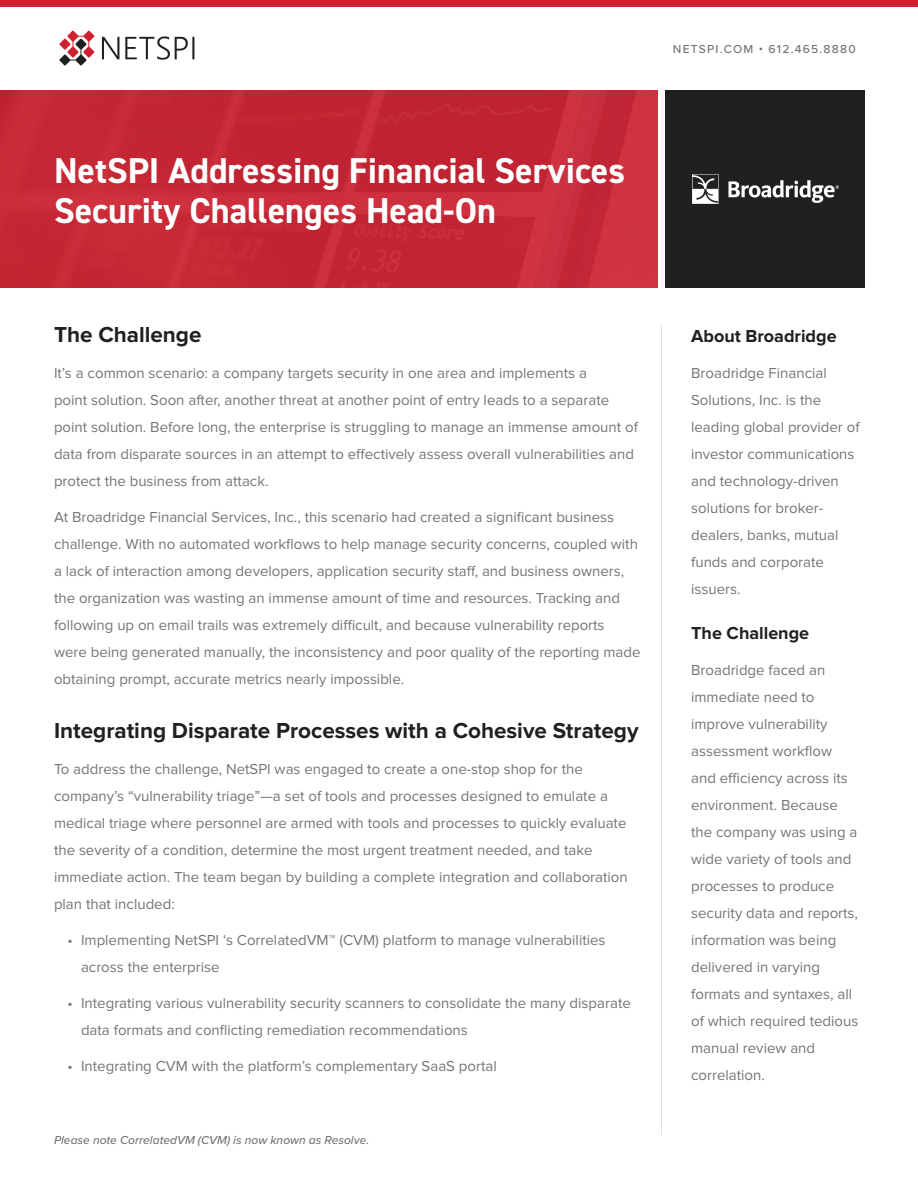
<style>
.page{position:relative;width:918px;height:1188px;background:#fff}
.page>*{position:absolute;margin:0;border:0;box-sizing:border-box;transform-origin:0 0}
.t1{font:700 36px/40.5px "DIN2014";color:#fff}
.t2{font:700 22.5px "Proxima Nova";color:#1f2020}
.t3{font:700 18px "Proxima Nova";color:#1f2020}
.t4{font:15px/27px "Proxima Nova";color:#767575}
.t5{font:italic 500 12px "Proxima Nova";color:#767575}
.t6{font:500 12px "Proxima Nova";letter-spacing:.1em;color:#767575}
</style>
<div class="page">
<img style="left:0;top:90px;width:658px;height:198px">
<div style="left:0;top:0;width:918px;height:7px;background:#cf202f"></div>
<svg style="left:59px;top:31px;width:35px;height:35px"></svg>
<svg style="left:102px;top:36px;width:92px;height:24px"></svg>
<div style="left:665px;top:90px;width:200px;height:198px;background:#1f2020"></div>
<img style="left:692px;top:174px;width:146px;height:30px">
<hr style="left:661px;top:325px;width:1px;height:810px;background:#e0e1df">
<p class="t6" style="left:673px;top:40px;width:184px">NETSPI.COM • 612.465.8880</p>
<h1 class="t1" style="left:54px;top:150px;width:573px">NetSPI Addressing Financial Services<br>Security Challenges Head-On</h1>
<h2 class="t2" style="left:54px;top:324px;width:149px">The Challenge</h2>
<p class="t4" style="left:54px;top:360px;width:585px">It’s a common scenario: a company targets security in one area and implements a<br>point solution. Soon after, another threat at another point of entry leads to a separate point solution. Before long, the enterprise is struggling to manage an immense amount of data from disparate sources in an attempt to effectively assess overall vulnerabilities and protect the business from attack.</p>
<p class="t4" style="left:54px;top:504px;width:588px">At Broadridge Financial Services, Inc., this scenario had created a significant business challenge. With no automated workflows to help manage security concerns, coupled with a lack of interaction among developers, application security staff, and business owners, the organization was wasting an immense amount of time and resources. Tracking and following up on email trails was extremely difficult, and because vulnerability reports were being generated manually, the inconsistency and poor quality of the reporting made obtaining prompt, accurate metrics nearly impossible.</p>
<h2 class="t2" style="left:54px;top:720px;width:586px">Integrating Disparate Processes with a Cohesive Strategy</h2>
<p class="t4" style="left:54px;top:756px;width:575px">To address the challenge, NetSPI was engaged to create a one-stop shop for the company’s “vulnerability triage”—a set of tools and processes designed to emulate a medical triage where personnel are armed with tools and processes to quickly evaluate the severity of a condition, determine the most urgent treatment needed, and take immediate action. The team began by building a complete integration and collaboration plan that included:</p>
<p class="t4" style="left:81px;top:927px;width:526px;text-indent:-14px">• Implementing NetSPI ‘s CorrelatedVM™ (CVM) platform to manage vulnerabilities across the enterprise</p>
<p class="t4" style="left:81px;top:990px;width:551px;text-indent:-14px">• Integrating various vulnerability security scanners to consolidate the many disparate data formats and conflicting remediation recommendations</p>
<p class="t4" style="left:68px;top:1053px;width:431px">• Integrating CVM with the platform’s complementary SaaS portal</p>
<p class="t5" style="left:54px;top:1131px;width:317px">Please note CorrelatedVM (CVM) is now known as Resolve.</p>
<p class="t3" style="left:691px;top:328px;width:147px">About Broadridge</p>
<p class="t4" style="left:691px;top:360px;width:170px">Broadridge Financial<br>Solutions, Inc. is the leading global provider of investor communications and technology-driven solutions for broker&shy;dealers, banks, mutual funds and corporate issuers.</p>
<p class="t3" style="left:691px;top:625px;width:120px">The Challenge</p>
<p class="t4" style="left:691px;top:657px;width:169px">Broadridge faced an immediate need to improve vulnerability assessment workflow and efficiency across its environment. Because the company was using a wide variety of tools and processes to produce security data and reports, information was being delivered in varying formats and syntaxes, all of which required tedious manual review and correlation.</p>
</div>
